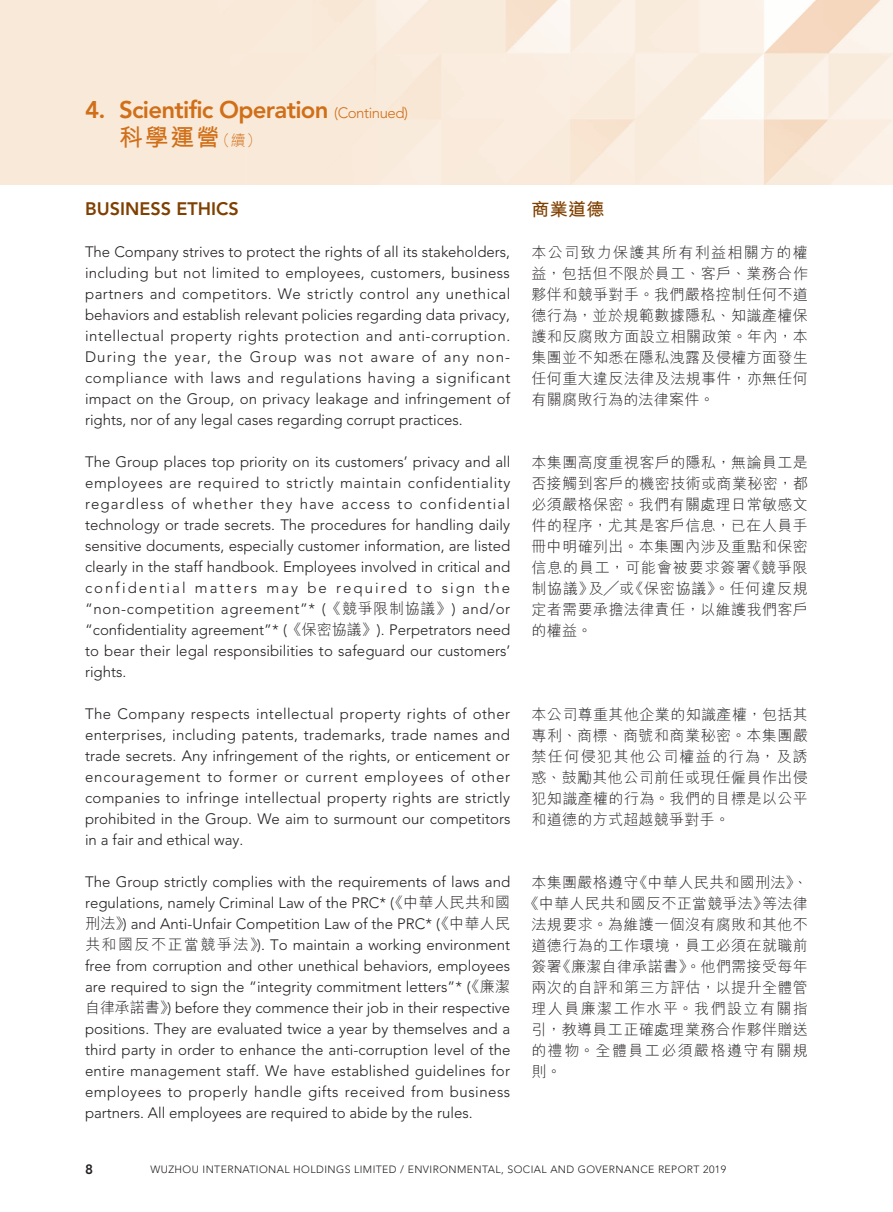
<style>
.page{position:relative;width:893px;height:1212px;background:#fff}
.page>*{position:absolute;margin:0;border:0;box-sizing:border-box;transform-origin:0 0}
.t1{font:800 24px "Avenir LT Std";letter-spacing:-.03em;color:#d06f18}
.t2{font:700 24px "M Hei HK";color:#d06f18}
._01_H1_E{font:800 18px "Avenir LT Std";color:#7f4000}
._001_H1_C{font:700 18px "M Hei HK";color:#7f4000}
._00_txt_E{font:300 15px/21px "Avenir LT Std";color:#231f20;text-align:justify}
._000_txt_C{font:300 15px/21px "M Hei HK";letter-spacing:.03em;color:#231f20;text-align:justify}
._000_txt_C-2{font:300 15px "M Hei HK";letter-spacing:.095em;color:#231f20}
.t3{font:800 13.5px "Avenir LT Std";color:#231f20}
.t4{font:300 10.5px "Avenir LT Std";letter-spacing:.04em;color:#231f20}
.s1{font-weight:300;font-size:15px}
.s2{font-family:"M Hei HK"}
</style>
<div class="page">
<p class="t1" style="left:85px;top:95px;width:325px">4. Scientific Operation <span class="s1">(Continued)</span></p>
<p class="t2" style="left:119px;top:120px;width:144px">科學運營<span class="s1">（續）</span></p>
<p class="_01_H1_E" style="left:85px;top:198px;width:155px">BUSINESS ETHICS</p>
<p class="_00_txt_E" style="left:85px;top:241px;width:427px">The Company strives to protect the rights of all its stakeholders, including but not limited to employees, customers, business partners and competitors. We strictly control any unethical behaviors and establish relevant policies regarding data privacy, intellectual property rights protection and anti-corruption.<br>During the year, the Group was not aware of any non&shy;compliance with laws and regulations having a significant impact on the Group, on privacy leakage and infringement of rights, nor of any legal cases regarding corrupt practices.</p>
<p class="_00_txt_E" style="left:85px;top:451px;width:427px">The Group places top priority on its customers’ privacy and all employees are required to strictly maintain confidentiality regardless of whether they have access to confidential technology or trade secrets. The procedures for handling daily sensitive documents, especially customer information, are listed clearly in the staff handbook. Employees involved in critical and confidential matters may be required to sign the “non-competition agreement”* (<span class="s2">《競爭限制協議》</span>) and/or “confidentiality agreement”* (<span class="s2">《保密協議》</span>). Perpetrators need to bear their legal responsibilities to safeguard our customers’ rights.</p>
<p class="_00_txt_E" style="left:85px;top:703px;width:427px">The Company respects intellectual property rights of other enterprises, including patents, trademarks, trade names and trade secrets. Any infringement of the rights, or enticement or encouragement to former or current employees of other companies to infringe intellectual property rights are strictly prohibited in the Group. We aim to surmount our competitors in a fair and ethical way.</p>
<p class="_00_txt_E" style="left:85px;top:871px;width:427px">The Group strictly complies with the requirements of laws and regulations, namely Criminal Law of the PRC* (<span class="s2">《中華人民共和國刑法》</span>) and Anti-Unfair Competition Law of the PRC* (<span class="s2">《中華人民共和國反不正當競爭法》</span>). To maintain a working environment free from corruption and other unethical behaviors, employees are required to sign the “integrity commitment letters”* (<span class="s2">《廉潔自律承諾書》</span>) before they commence their job in their respective positions. They are evaluated twice a year by themselves and a third party in order to enhance the anti-corruption level of the entire management staff. We have established guidelines for employees to properly handle gifts received from business partners. All employees are required to abide by the rules.</p>
<p class="_001_H1_C" style="left:531px;top:196px;width:75px">商業道德</p>
<p class="_000_txt_C" style="left:531px;top:242px;width:278px">本公司致力保護其所有利益相關方的權益，包括但不限於員工、客戶、業務合作夥伴和競爭對手。我們嚴格控制任何不道德行為，並於規範數據隱私、知識產權保護和反腐敗方面設立相關政策。年內，本集團並不知悉在隱私洩露及侵權方面發生任何重大違反法律及法規事件，亦無任何有關腐敗行為的法律案件。</p>
<p class="_000_txt_C" style="left:531px;top:452px;width:278px">本集團高度重視客戶的隱私，無論員工是否接觸到客戶的機密技術或商業秘密，都必須嚴格保密。我們有關處理日常敏感文件的程序，尤其是客戶信息，已在人員手冊中明確列出。本集團內涉及重點和保密信息的員工，可能會被要求簽署《競爭限制協議》及╱或《保密協議》。任何違反規定者需要承擔法律責任，以維護我們客戶的權益。</p>
<p class="_000_txt_C" style="left:531px;top:704px;width:278px">本公司尊重其他企業的知識產權，包括其專利、商標、商號和商業秘密。本集團嚴禁任何侵犯其他公司權益的行為，及誘惑、鼓勵其他公司前任或現任僱員作出侵犯知識產權的行為。我們的目標是以公平和道德的方式超越競爭對手。</p>
<p class="_000_txt_C" style="left:531px;top:872px;width:278px">本集團嚴格遵守《中華人民共和國刑法》、</p>
<p class="_000_txt_C" style="left:524px;top:893px;width:285px">《中華人民共和國反不正當競爭法》等法律</p>
<p class="_000_txt_C" style="left:531px;top:914px;width:278px">法規要求。為維護一個沒有腐敗和其他不</p>
<p class="_000_txt_C" style="left:531px;top:935px;width:278px">道德行為的工作環境，員工必須在就職前</p>
<p class="_000_txt_C" style="left:531px;top:956px;width:278px">簽署《廉潔自律承諾書》。他們需接受每年</p>
<p class="_000_txt_C" style="left:531px;top:977px;width:278px">兩次的自評和第三方評估，以提升全體管</p>
<p class="_000_txt_C-2" style="left:531px;top:1001px;width:278px">理人員廉潔工作水平。我們設立有關指</p>
<p class="_000_txt_C" style="left:531px;top:1019px;width:278px">引，教導員工正確處理業務合作夥伴贈送</p>
<p class="_000_txt_C-2" style="left:531px;top:1043px;width:278px">的禮物。全體員工必須嚴格遵守有關規</p>
<p class="_000_txt_C" style="left:531px;top:1061px;width:31px">則。</p>
<p class="t3" style="left:85px;top:1161px;width:9px">8</p>
<p class="t4" style="left:150px;top:1163px;width:577px">WUZHOU INTERNATIONAL HOLDINGS LIMITED / ENVIRONMENTAL, SOCIAL AND GOVERNANCE REPORT 2019</p>
</div>
